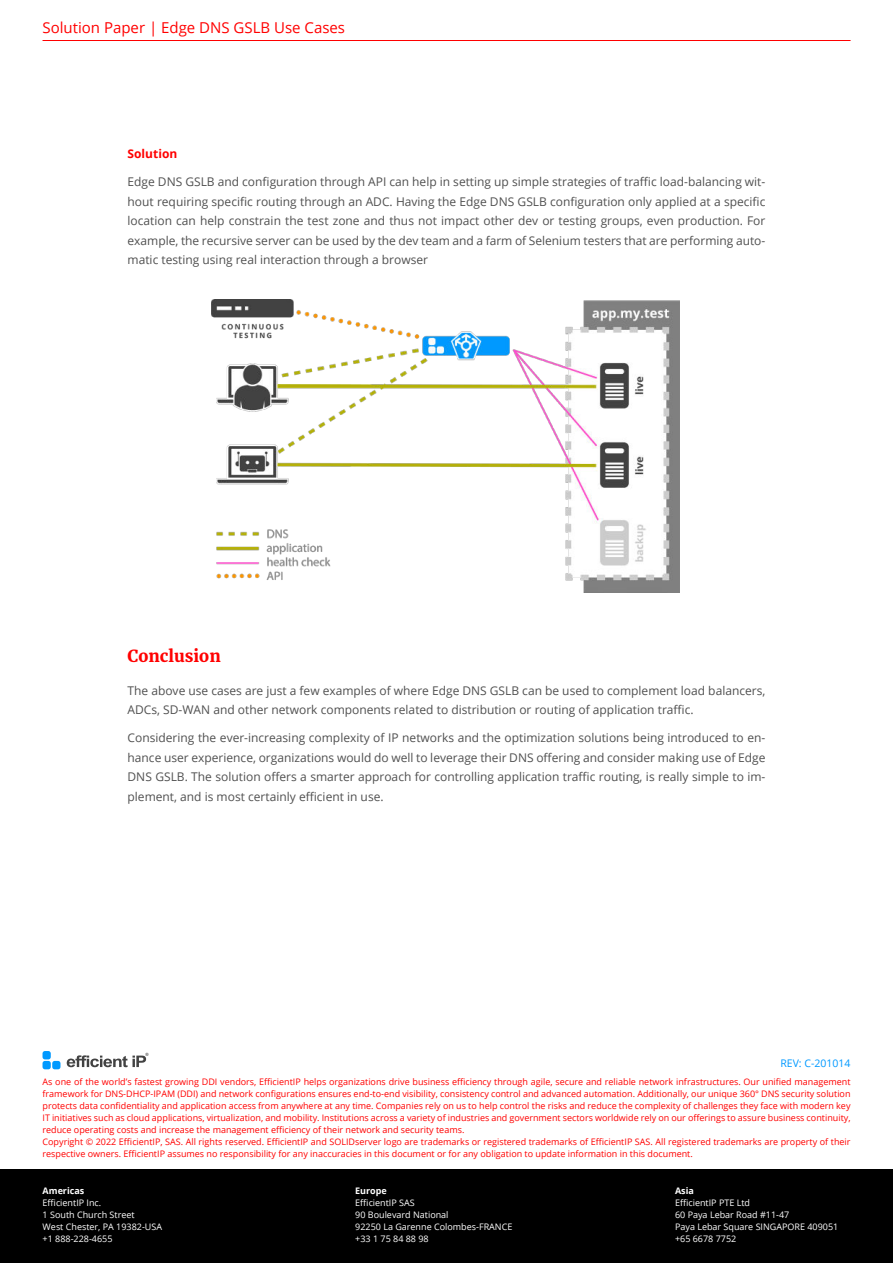
<style>
.page{position:relative;width:893px;height:1263px;background:#fff}
.page>*{position:absolute;margin:0;border:0;box-sizing:border-box;transform-origin:0 0}
.t1{font:700 16.5px "Merriweather";color:#f00}
.t2{font:15px "Open Sans";color:#f00}
.t3{font:12px/19.5px "Open Sans";color:#505050;text-align:justify}
.t4{font:700 12px "Open Sans";color:#f00}
.t5{font:10.5px "Open Sans";color:#09f}
.t6{font:9px/12px "Open Sans";color:#f00}
.t7{font:9px/12px "Open Sans";color:#fff}
.t8{font:700 9px "Open Sans";color:#fff}
</style>
<div class="page">
<img style="left:211px;top:299px;width:469px;height:294px">
<hr style="left:43px;top:40px;width:808px;height:1px;background:#f00">
<div style="left:0;top:1169px;width:893px;height:94px;background:#000"></div>
<div style="left:43px;top:1061px;width:8px;height:8px;background:#09f;border-radius:3px"></div>
<div style="left:43px;top:1051px;width:8px;height:8px;background:#09f;border-radius:3px"></div>
<div style="left:52px;top:1061px;width:8px;height:8px;background:#09f;border-radius:3px"></div>
<svg style="left:67px;top:1053px;width:81px;height:14px"></svg>
<h2 class="t2" style="left:42px;top:17px;width:304px">Solution Paper | Edge DNS GSLB Use Cases</h2>
<h3 class="t4" style="left:128px;top:149px;width:51px">Solution</h3>
<p class="t3" style="left:128px;top:172px;width:639px">Edge DNS GSLB and configuration through API can help in setting up simple strategies of traffic load-balancing wit&shy;hout requiring specific routing through an ADC. Having the Edge DNS GSLB configuration only applied at a specific location can help constrain the test zone and thus not impact other dev or testing groups, even production. For example, the recursive server can be used by the dev team and a farm of Selenium testers that are performing auto&shy;matic testing using real interaction through a browser</p>
<h1 class="t1" style="left:128px;top:649px;width:95px">Conclusion</h1>
<h3 class="t3" style="left:128px;top:680px;width:639px">The above use cases are just a few examples of where Edge DNS GSLB can be used to complement load balancers,<br>ADCs, SD-WAN and other network components related to distribution or routing of application traffic.</h3>
<p class="t3" style="left:128px;top:728px;width:639px">Considering the ever-increasing complexity of IP networks and the optimization solutions being introduced to en&shy;hance user experience, organizations would do well to leverage their DNS offering and consider making use of Edge DNS GSLB. The solution offers a smarter approach for controlling application traffic routing, is really simple to im&shy;plement, and is most certainly efficient in use.</p>
<p class="t5" style="left:780px;top:1056px;width:72px">REV: C-201014</p>
<p class="t6" style="left:43px;top:1075px;width:809px">As one of the world’s fastest growing DDI vendors, EfficientIP helps organizations drive business efficiency through agile, secure and reliable network infrastructures. Our unified management framework for DNS-DHCP-IPAM (DDI) and network configurations ensures end-to-end visibility, consistency control and advanced automation. Additionally, our unique 360° DNS security solution protects data confidentiality and application access from anywhere at any time. Companies rely on us to help control the risks and reduce the complexity of challenges they face with modern key IT initiatives such as cloud applications, virtualization, and mobility. Institutions across a variety of industries and government sectors worldwide rely on our offerings to assure business continuity, reduce operating costs and increase the management efficiency of their network and security teams.<br>Copyright © 2022 EfficientIP, SAS. All rights reserved. EfficientIP and SOLIDserver logo are trademarks or registered trademarks of EfficientIP SAS. All registered trademarks are property of their respective owners. EfficientIP assumes no responsibility for any inaccuracies in this document or for any obligation to update information in this document.</p>
<p class="t8" style="left:43px;top:1187px;width:43px">Americas</p>
<p class="t7" style="left:43px;top:1196px;width:121px">EfficientIP Inc.<br>1 South Church Street<br>West Chester, PA 19382-USA +1 888-228-4655</p>
<p class="t8" style="left:675px;top:1187px;width:20px">Asia</p>
<p class="t7" style="left:675px;top:1196px;width:165px">EfficientIP PTE Ltd<br>60 Paya Lebar Road #11-47<br>Paya Lebar Square SINGAPORE 409051 +65 6678 7752</p>
<p class="t8" style="left:355px;top:1187px;width:33px">Europe</p>
<p class="t7" style="left:355px;top:1196px;width:159px">EfficientIP SAS<br>90 Boulevard National<br>92250 La Garenne Colombes-FRANCE +33 1 75 84 88 98</p>
</div>
